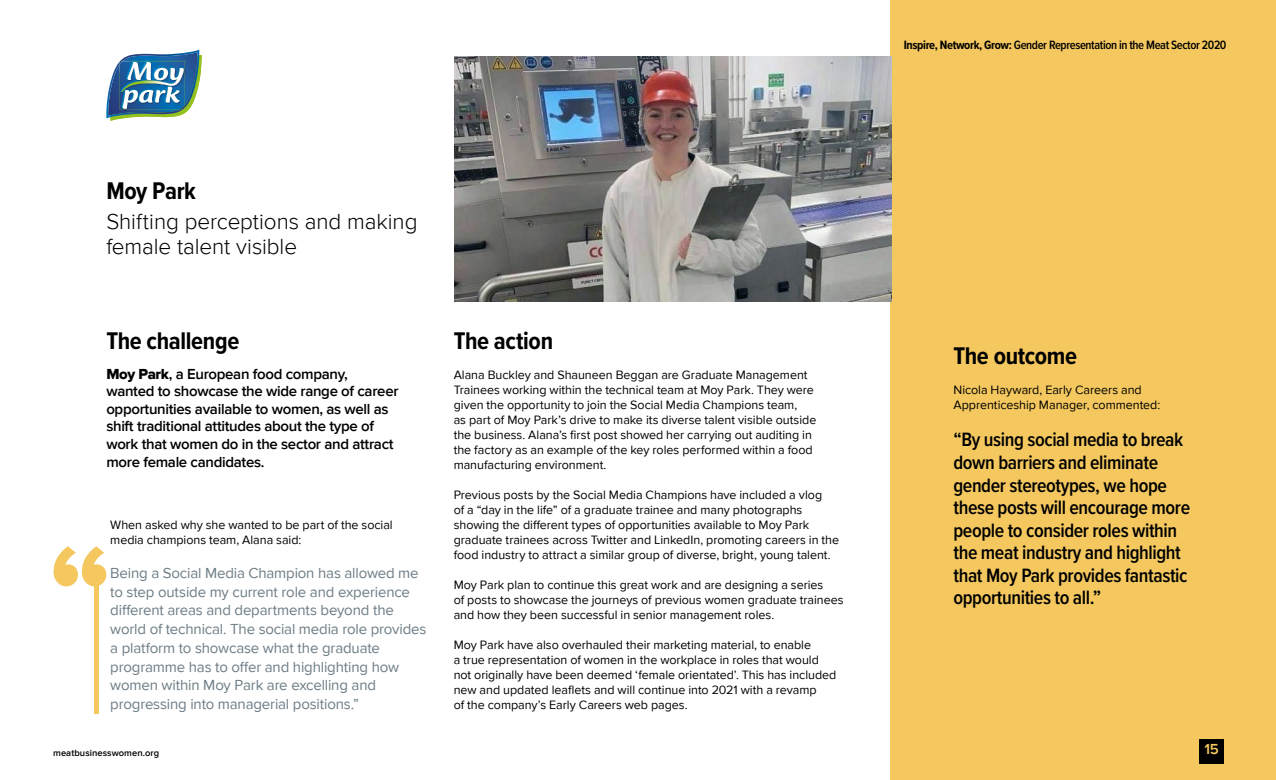
<style>
.page{position:relative;width:1276px;height:780px;background:#fff}
.page>*{position:absolute;margin:0;border:0;box-sizing:border-box;transform-origin:0 0}
.Heading_2{font:700 25px "Proxima Nova Cond";letter-spacing:-.015em;color:#000}
.Heading_1{font:700 25px "Proxima Nova Cond";letter-spacing:-.02em;color:#000}
.Graphic_text{font:300 22.5px/25px "Proxima Nova";letter-spacing:-.005em;color:#000}
.Pull_quote_blue{font:600 20px/22.5px "Proxima Nova Cond";letter-spacing:-.02em;color:#000}
.Quote_KT_Page{font:15px/18.8px "Proxima Nova";letter-spacing:-.01em;color:#6c7c85}
.Intro_para{font:600 15px/17.5px "Proxima Nova";letter-spacing:-.02em;color:#000}
.t1{font:600 15px "Proxima Nova";color:#f4c85f}
.BODY_TEXT{font:12.5px/15px "Proxima Nova";letter-spacing:-.005em;color:#000}
.t2{font:600 12.5px "Proxima Nova Cond";letter-spacing:-.03em;color:#000}
.t3{font:600 9.38px "Proxima Nova";letter-spacing:.005em;color:#000}
.s1{font-family:"Proxima Nova Extrabld";font-weight:400}
.s2{font-weight:700}
</style>
<div class="page">
<div style="left:890px;top:0;width:386px;height:780px;background:#f4c85f"></div>
<svg style="left:54px;top:546px;width:52px;height:40px"></svg>
<div style="left:94px;top:572px;width:5px;height:141px;background:#f4c85f"></div>
<img style="left:108px;top:50px;width:94px;height:71px">
<img style="left:455px;top:57px;width:436px;height:244px">
<div style="left:1199px;top:739px;width:25px;height:25px;background:#000"></div>
<p class="Heading_1" style="left:106px;top:172px;width:91px">Moy Park</p>
<p class="Graphic_text" style="left:106px;top:209px;width:313px">Shifting perceptions and making female talent visible</p>
<p class="Heading_2" style="left:106px;top:322px;width:135px">The challenge</p>
<p class="Intro_para" style="left:106px;top:365px;width:294px"><span class="s1">Moy Park</span>, a European food company, wanted to showcase the wide range of career opportunities available to women, as well as shift traditional attitudes about the type of work that women do in the sector and attract more female candidates.</p>
<p class="BODY_TEXT" style="left:110px;top:517px;width:284px">When asked why she wanted to be part of the social media champions team, Alana said:</p>
<p class="Quote_KT_Page" style="left:110px;top:563px;width:317px">Being a Social Media Champion has allowed me to step outside my current role and experience different areas and departments beyond the world of technical. The social media role provides a platform to showcase what the graduate programme has to offer and highlighting how women within Moy Park are excelling and progressing into managerial positions.”</p>
<p class="Heading_2" style="left:454px;top:322px;width:101px">The action</p>
<p class="BODY_TEXT" style="left:454px;top:367px;width:364px">Alana Buckley and Shauneen Beggan are Graduate Management Trainees working within the technical team at Moy Park. They were given the opportunity to join the Social Media Champions team,<br>as part of Moy Park’s drive to make its diverse talent visible outside the business. Alana’s first post showed her carrying out auditing in the factory as an example of the key roles performed within a food manufacturing environment.</p>
<p class="BODY_TEXT" style="left:454px;top:487px;width:387px">Previous posts by the Social Media Champions have included a vlog<br>of a “day in the life” of a graduate trainee and many photographs showing the different types of opportunities available to Moy Park graduate trainees across Twitter and LinkedIn, promoting careers in the food industry to attract a similar group of diverse, bright, young talent.</p>
<p class="BODY_TEXT" style="left:454px;top:577px;width:391px">Moy Park plan to continue this great work and are designing a series<br>of posts to showcase the journeys of previous women graduate trainees and how they been successful in senior management roles.</p>
<p class="BODY_TEXT" style="left:454px;top:637px;width:384px">Moy Park have also overhauled their marketing material, to enable<br>a true representation of women in the workplace in roles that would not originally have been deemed ‘female orientated’. This has included new and updated leaflets and will continue into 2021 with a revamp<br>of the company’s Early Careers web pages.</p>
<p class="t2" style="left:904px;top:35px;width:324px"><span class="s2">Inspire, Network, Grow:</span> Gender Representation in the Meat Sector 2020</p>
<p class="Heading_2" style="left:953px;top:337px;width:125px">The outcome</p>
<p class="BODY_TEXT" style="left:953px;top:382px;width:208px">Nicola Hayward, Early Careers and<br>Apprenticeship Manager, commented:</p>
<p class="Pull_quote_blue" style="left:953px;top:428px;width:238px">“By using social media to break down barriers and eliminate gender stereotypes, we hope these posts will encourage more people to consider roles within the meat industry and highlight that Moy Park provides fantastic opportunities to all.”</p>
<p class="t3" style="left:53px;top:747px;width:108px">meatbusinesswomen.org</p>
<p class="t1" style="left:1204px;top:740px;width:16px">15</p>
</div>
